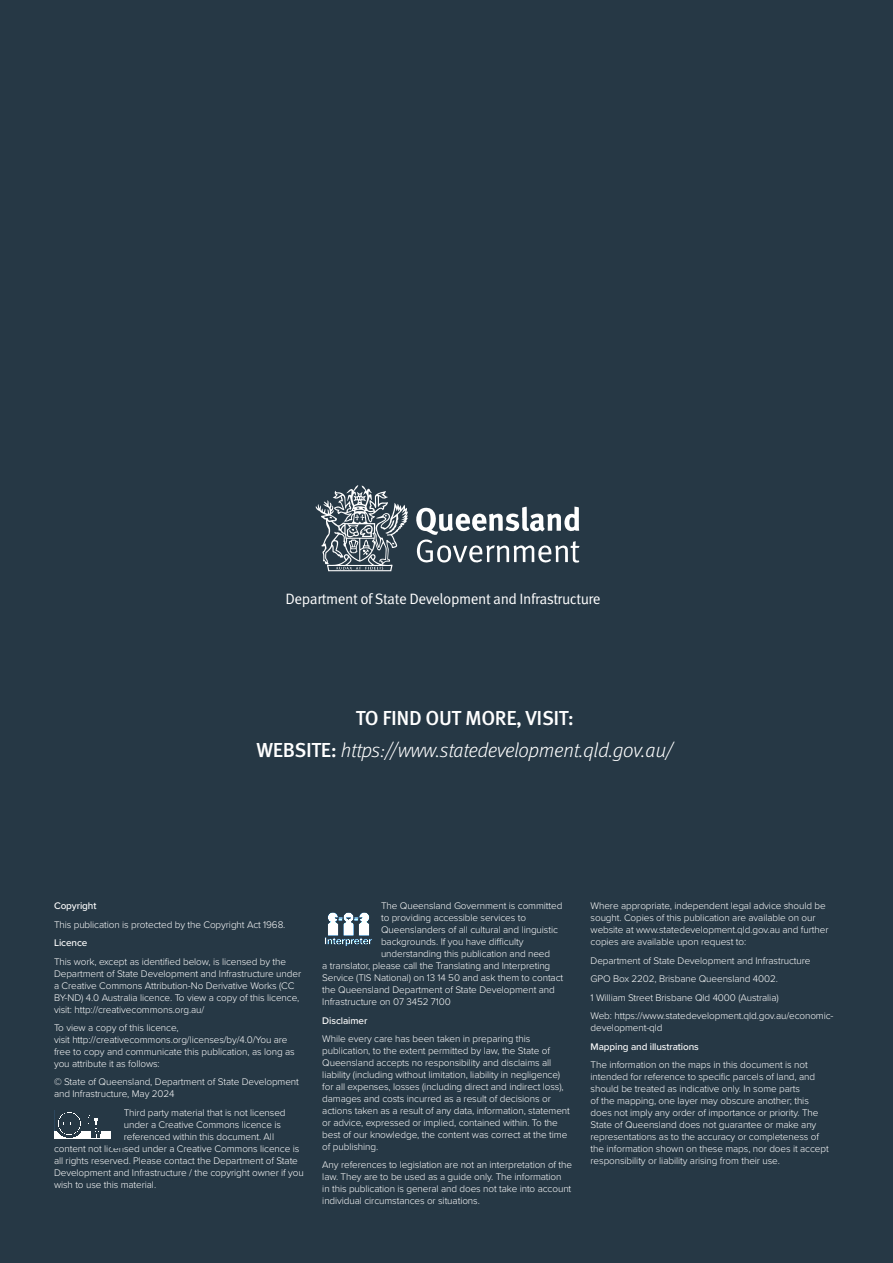
<style>
.page{position:relative;width:893px;height:1263px;background:#263845}
.page>*{position:absolute;margin:0;border:0;box-sizing:border-box;transform-origin:0 0}
.Heading{font:italic 300 20.25px "Meta Pro";letter-spacing:-.02em;color:#fff}
.Heading-2{font:500 20.25px "Meta Pro";letter-spacing:-.02em;color:#fff}
.Page_TITLE{font:15px "Meta Pro Norm";letter-spacing:-.03em;color:#fff}
.Table_Body{font:300 9.9px/12px "Proxima Nova";letter-spacing:-.01em;color:#fff}
.Table_Body-2{font:500 9.9px "Proxima Nova";letter-spacing:-.01em;color:#fff}
.s1{font-weight:500;font-style:normal}
</style>
<div class="page">
<img style="left:55px;top:1112px;width:56px;height:27px">
<img style="left:325px;top:912px;width:47px;height:34px">
<svg style="left:416px;top:507px;width:163px;height:56px"></svg>
<svg style="left:316px;top:485px;width:92px;height:86px"></svg>
<p class="Page_TITLE" style="left:285px;top:588px;width:317px">Department of State Development and Infrastructure</p>
<p class="Heading-2" style="left:356px;top:702px;width:220px">TO FIND OUT MORE, VISIT:</p>
<p class="Heading" style="left:257px;top:735px;width:418px"><span class="s1">WEBSITE:</span> https://www.statedevelopment.qld.gov.au/</p>
<p class="Table_Body-2" style="left:54px;top:899px;width:44px">Copyright</p>
<p class="Table_Body" style="left:54px;top:918px;width:233px">This publication is protected by the Copyright Act 1968.</p>
<p class="Table_Body-2" style="left:54px;top:936px;width:35px">Licence</p>
<p class="Table_Body" style="left:54px;top:955px;width:249px">This work, except as identified below, is licensed by the Department of State Development and Infrastructure under a Creative Commons Attribution-No Derivative Works (CC BY-ND) 4.0 Australia licence. To view a copy of this licence, visit: http://creativecommons.org.au/</p>
<p class="Table_Body" style="left:54px;top:1021px;width:242px">To view a copy of this licence,<br>visit http://creativecommons.org/licenses/by/4.0/You are free to copy and communicate this publication, as long as you attribute it as follows:</p>
<p class="Table_Body" style="left:54px;top:1076px;width:246px">© State of Queensland, Department of State Development and Infrastructure, May 2024</p>
<p class="Table_Body" style="left:124px;top:1106px;width:163px">Third party material that is not licensed</p>
<p class="Table_Body" style="left:124px;top:1118px;width:159px">under a Creative Commons licence is</p>
<p class="Table_Body" style="left:124px;top:1130px;width:152px">referenced within this document. All</p>
<p class="Table_Body" style="left:54px;top:1142px;width:247px">content not licensed under a Creative Commons licence is</p>
<p class="Table_Body" style="left:54px;top:1154px;width:245px">all rights reserved. Please contact the Department of State</p>
<p class="Table_Body" style="left:54px;top:1166px;width:251px">Development and Infrastructure / the copyright owner if you</p>
<p class="Table_Body" style="left:54px;top:1178px;width:104px">wish to use this material.</p>
<p class="Table_Body" style="left:381px;top:899px;width:183px">The Queensland Government is committed</p>
<p class="Table_Body" style="left:381px;top:911px;width:147px">to providing accessible services to</p>
<p class="Table_Body" style="left:381px;top:923px;width:178px">Queenslanders of all cultural and linguistic</p>
<p class="Table_Body" style="left:381px;top:935px;width:144px">backgrounds. If you have difficulty</p>
<p class="Table_Body" style="left:381px;top:947px;width:171px">understanding this publication and need</p>
<p class="Table_Body" style="left:322px;top:959px;width:230px">a translator, please call the Translating and Interpreting</p>
<p class="Table_Body" style="left:322px;top:971px;width:242px">Service (TIS National) on 13 14 50 and ask them to contact</p>
<p class="Table_Body" style="left:322px;top:983px;width:234px">the Queensland Department of State Development and</p>
<p class="Table_Body" style="left:322px;top:995px;width:130px">Infrastructure on 07 3452 7100</p>
<p class="Table_Body-2" style="left:322px;top:1013px;width:47px">Disclaimer</p>
<p class="Table_Body" style="left:322px;top:1032px;width:249px">While every care has been taken in preparing this publication, to the extent permitted by law, the State of Queensland accepts no responsibility and disclaims all liability (including without limitation, liability in negligence) for all expenses, losses (including direct and indirect loss), damages and costs incurred as a result of decisions or actions taken as a result of any data, information, statement or advice, expressed or implied, contained within. To the best of our knowledge, the content was correct at the time of publishing.</p>
<p class="Table_Body" style="left:322px;top:1158px;width:251px">Any references to legislation are not an interpretation of the law. They are to be used as a guide only. The information<br>in this publication is general and does not take into account individual circumstances or situations.</p>
<p class="Table_Body" style="left:591px;top:899px;width:239px">Where appropriate, independent legal advice should be sought. Copies of this publication are available on our website at www.statedevelopment.qld.gov.au and further copies are available upon request to:</p>
<p class="Table_Body" style="left:591px;top:954px;width:221px">Department of State Development and Infrastructure</p>
<p class="Table_Body" style="left:591px;top:972px;width:189px">GPO Box 2202, Brisbane Queensland 4002.</p>
<p class="Table_Body" style="left:591px;top:991px;width:190px">1 William Street Brisbane Qld 4000 (Australia)</p>
<p class="Table_Body" style="left:591px;top:1009px;width:244px">Web: https://www.statedevelopment.qld.gov.au/economic&shy;development-qld</p>
<p class="Table_Body-2" style="left:591px;top:1039px;width:110px">Mapping and illustrations</p>
<p class="Table_Body" style="left:591px;top:1058px;width:240px">The information on the maps in this document is not intended for reference to specific parcels of land, and should be treated as indicative only. In some parts<br>of the mapping, one layer may obscure another; this does not imply any order of importance or priority. The State of Queensland does not guarantee or make any representations as to the accuracy or completeness of the information shown on these maps, nor does it accept responsibility or liability arising from their use.</p>
</div>
